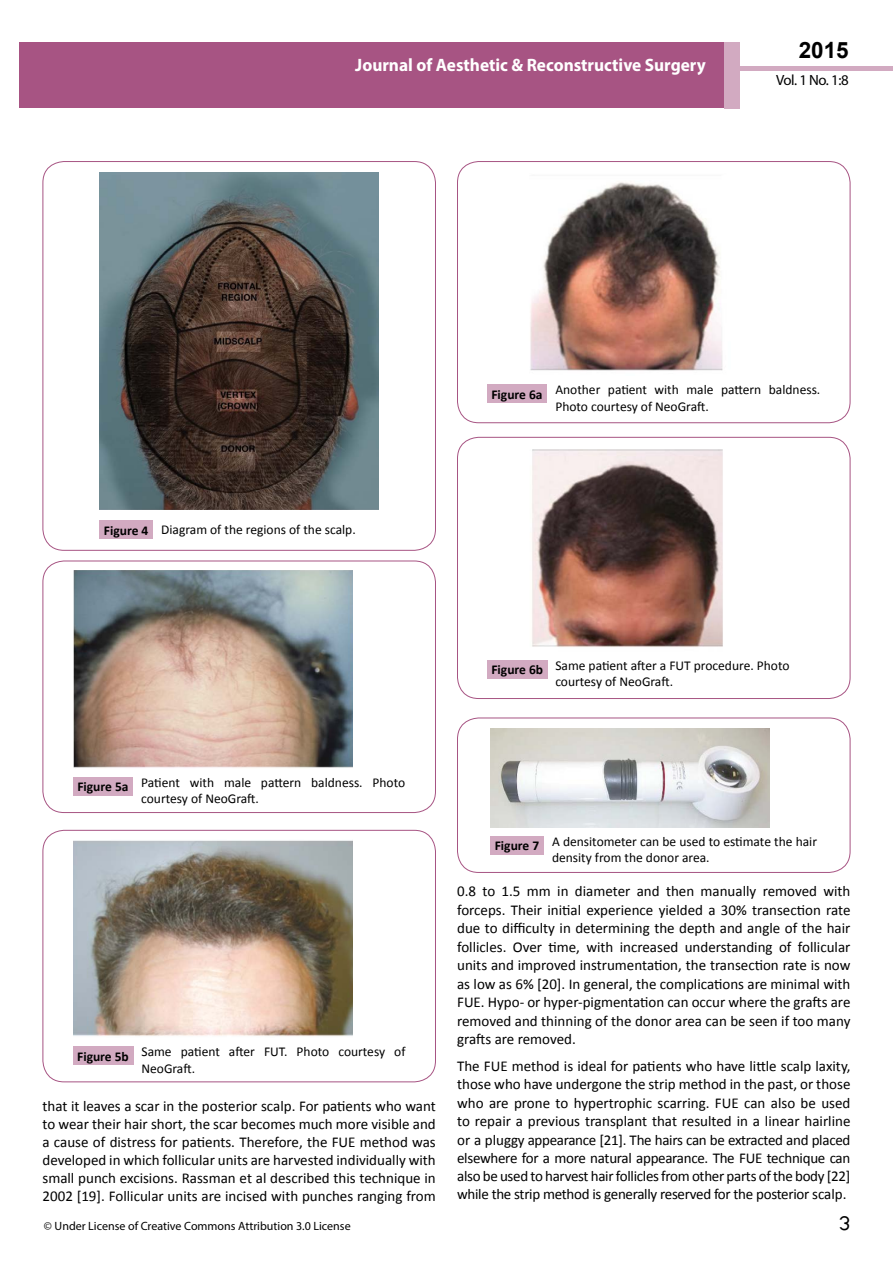
<style>
.page{position:relative;width:893px;height:1263px;background:#fff}
.page>*{position:absolute;margin:0;border:0;box-sizing:border-box;transform-origin:0 0}
.t1{font:25.5px "Tunga";color:#000}
.t2{font:700 22.5px "Arial";color:#000}
.t3{font:700 18px "Myriad Pro";color:#fff;scale:.96 1}
.t4{font:15px/18.5px "Calibri";color:#000;text-align:justify}
.t5{font:14.85px "Myriad Pro";color:#000}
.t6{font:13.5px/16.2px "Calibri";color:#000}
.t7{font:12px "Myriad Pro";color:#000}
.s1{font-weight:700}
</style>
<div class="page">
<div style="left:722px;top:66px;width:171px;height:5px;background:#d2aac1"></div>
<div style="left:19px;top:42px;width:706px;height:66px;background:#a75483"></div>
<div style="left:725px;top:42px;width:15px;height:66px;background:#d2aac1"></div>
<img style="left:100px;top:173px;width:279px;height:336px">
<div style="left:100px;top:521px;width:53px;height:18px;background:#d2aac1"></div>
<div style="left:457px;top:161px;width:393px;height:262px;border:1px solid #a75483;border-radius:21px"></div>
<img style="left:530px;top:182px;width:193px;height:189px">
<div style="left:487px;top:384px;width:60px;height:19px;background:#d2aac1"></div>
<div style="left:457px;top:437px;width:393px;height:262px;border:1px solid #a75483;border-radius:21px"></div>
<img style="left:532px;top:449px;width:191px;height:198px">
<div style="left:487px;top:660px;width:60px;height:19px;background:#d2aac1"></div>
<div style="left:457px;top:718px;width:393px;height:155px;border:1px solid #a75483;border-radius:21px"></div>
<img style="left:490px;top:728px;width:279px;height:99px">
<div style="left:490px;top:836px;width:53px;height:19px;background:#d2aac1"></div>
<div style="left:43px;top:561px;width:393px;height:252px;border:1px solid #a75483;border-radius:21px"></div>
<img style="left:73px;top:570px;width:279px;height:198px">
<div style="left:73px;top:777px;width:60px;height:19px;background:#d2aac1"></div>
<div style="left:43px;top:830px;width:393px;height:252px;border:1px solid #a75483;border-radius:21px"></div>
<img style="left:73px;top:840px;width:279px;height:196px">
<div style="left:73px;top:1046px;width:60px;height:19px;background:#d2aac1"></div>
<p class="t3" style="left:355px;top:53px;width:367px">Journal of Aesthetic &amp; Reconstructive Surgery</p>
<h2 class="t2" style="left:799px;top:35px;width:52px">2015</h2>
<p class="t5" style="left:776px;top:71px;width:74px">Vol. 1 No. 1:8</p>
<p class="t6" style="left:104px;top:521px;width:253px"><span class="s1">Figure 4</span> Diagram of the regions of the scalp.</p>
<p class="t6" style="left:555px;top:382px;width:267px;text-indent:-64px"><span class="s1">Figure 6a</span> Another patient with male pattern baldness.<br>Photo courtesy of NeoGraft.</p>
<p class="t6" style="left:555px;top:658px;width:236px;text-indent:-64px"><span class="s1">Figure 6b</span> Same patient after a FUT procedure. Photo courtesy of NeoGraft.</p>
<p class="t6" style="left:141px;top:774px;width:265px;text-indent:-64px"><span class="s1">Figure 5a</span> Patient with male pattern baldness. Photo courtesy of NeoGraft.</p>
<p class="t6" style="left:141px;top:1044px;width:265px;text-indent:-64px"><span class="s1">Figure 5b</span> Same patient after FUT. Photo courtesy of<br>NeoGraft.</p>
<p class="t4" style="left:43px;top:1096px;width:395px;line-height:18px">that it leaves a scar in the posterior scalp. For patients who want to wear their hair short, the scar becomes much more visible and a cause of distress for patients. Therefore, the FUE method was developed in which follicular units are harvested individually with small punch excisions. Rassman et al described this technique in 2002 [19]. Follicular units are incised with punches ranging from</p>
<p class="t6" style="left:552px;top:834px;width:267px;text-indent:-57px"><span class="s1">Figure 7</span> A densitometer can be used to estimate the hair density from the donor area.</p>
<p class="t4" style="left:457px;top:882px;width:395px">0.8 to 1.5 mm in diameter and then manually removed with forceps. Their initial experience yielded a 30% transection rate due to difficulty in determining the depth and angle of the hair follicles. Over time, with increased understanding of follicular units and improved instrumentation, the transection rate is now as low as 6% [20]. In general, the complications are minimal with FUE. Hypo- or hyper-pigmentation can occur where the grafts are removed and thinning of the donor area can be seen if too many grafts are removed.</p>
<p class="t4" style="left:457px;top:1057px;width:395px">The FUE method is ideal for patients who have little scalp laxity, those who have undergone the strip method in the past, or those who are prone to hypertrophic scarring. FUE can also be used to repair a previous transplant that resulted in a linear hairline or a pluggy appearance [21]. The hairs can be extracted and placed elsewhere for a more natural appearance. The FUE technique can also be used to harvest hair follicles from other parts of the body [22] while the strip method is generally reserved for the posterior scalp.</p>
<p class="t7" style="left:44px;top:1218px;width:308px">© Under License of Creative Commons Attribution 3.0 License</p>
<h1 class="t1" style="left:839px;top:1206px;width:13px">3</h1>
</div>
